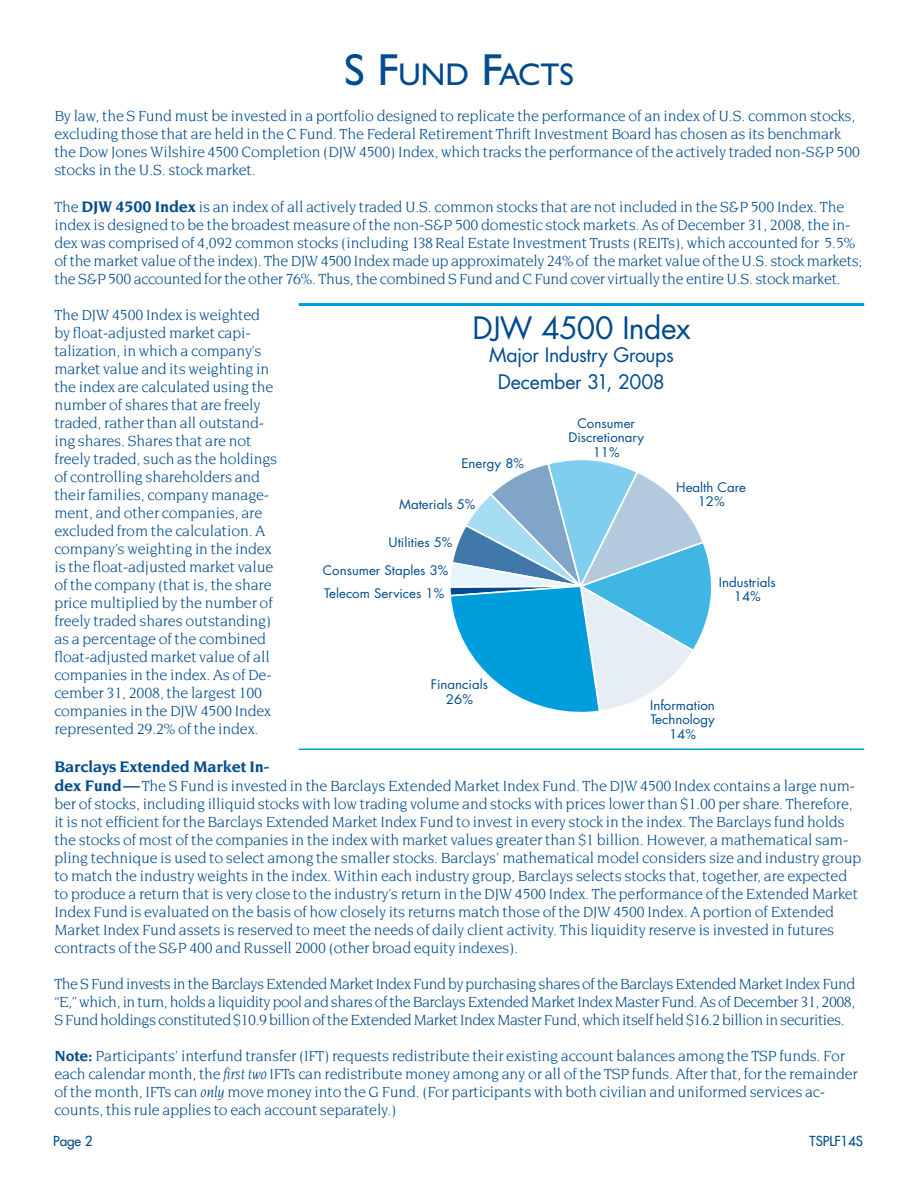
<style>
.page{position:relative;width:918px;height:1188px;background:#fff}
.page>*{position:absolute;margin:0;border:0;box-sizing:border-box;transform-origin:0 0}
.t1{font:31.5px "Gill Sans Std";color:#004b8d}
.t2{font:30px "Futura Std";letter-spacing:-.02em;color:#004b8d}
.t3{font:19.5px/27px "Futura Std";letter-spacing:-.015em;color:#004b8d;text-align:center}
.t4{font:700 16.5px "Novarese Std";letter-spacing:-.01em;color:#004b8d}
.t5{font:15.9px/18px "Novarese Std";letter-spacing:-.01em;color:#004b8d}
.t6{font:500 13.5px "Futura Std";letter-spacing:-.01em;color:#004b8d}
.t7{font:12.9px/14.4px "Futura Std";color:#004b8d;text-align:center}
.s1{font-size:45px}
.s2{font-weight:700;font-size:16.5px}
.s3{font-weight:700}
.s4{font-style:italic}
</style>
<div class="page">
<hr style="left:299px;top:303px;width:565px;height:3px;background:#009ddc">
<hr style="left:299px;top:749px;width:565px;height:1px;background:#009ddc">
<svg style="left:450px;top:460px;width:261px;height:252px"></svg>
<h1 class="t1" style="left:344px;top:56px;width:229px"><span class="s1">S F</span>UND <span class="s1">F</span>ACTS</h1>
<p class="t5" style="left:54px;top:106px;width:807px">By law, the S Fund must be invested in a portfolio designed to replicate the performance of an index of U.S. common stocks, excluding those that are held in the C Fund. The Federal Retirement Thrift Investment Board has chosen as its benchmark the Dow Jones Wilshire 4500 Completion (DJW 4500) Index, which tracks the performance of the actively traded non-S&amp;P 500 stocks in the U.S. stock market.</p>
<p class="t5" style="left:54px;top:198px;width:810px">The <span class="s2">DJW 4500 Index</span> is an index of all actively traded U.S. common stocks that are not included in the S&amp;P 500 Index. The index is designed to be the broadest measure of the non-S&amp;P 500 domestic stock markets. As of December 31, 2008, the in&shy;dex was comprised of 4,092 common stocks (including 138 Real Estate Investment Trusts (REITs), which accounted for 5.5% of the market value of the index). The DJW 4500 Index made up approximately 24% of the market value of the U.S. stock markets; the S&amp;P 500 accounted for the other 76%. Thus, the combined S Fund and C Fund cover virtually the entire U.S. stock market.</p>
<p class="t5" style="left:54px;top:306px;width:224px">The DJW 4500 Index is weighted by float-adjusted market capi&shy;talization, in which a company’s market value and its weighting in the index are calculated using the number of shares that are freely traded, rather than all outstand&shy;ing shares. Shares that are not freely traded, such as the holdings of controlling shareholders and their families, company manage&shy;ment, and other companies, are excluded from the calculation. A company’s weighting in the index is the float-adjusted market value of the company (that is, the share price multiplied by the number of freely traded shares outstanding) as a percentage of the combined float-adjusted market value of all companies in the index. As of De&shy;cember 31, 2008, the largest 100 companies in the DJW 4500 Index represented 29.2% of the index.</p>
<p class="t4" style="left:54px;top:757px;width:216px">Barclays Extended Market In-</p>
<p class="t5" style="left:54px;top:777px;width:808px"><span class="s2">dex Fund—</span>The S Fund is invested in the Barclays Extended Market Index Fund. The DJW 4500 Index contains a large num&shy;ber of stocks, including illiquid stocks with low trading volume and stocks with prices lower than $1.00 per share. Therefore, it is not efficient for the Barclays Extended Market Index Fund to invest in every stock in the index. The Barclays fund holds the stocks of most of the companies in the index with market values greater than $1 billion. However, a mathematical sam&shy;pling technique is used to select among the smaller stocks. Barclays’ mathematical model considers size and industry group to match the industry weights in the index. Within each industry group, Barclays selects stocks that, together, are expected to produce a return that is very close to the industry’s return in the DJW 4500 Index. The performance of the Extended Market Index Fund is evaluated on the basis of how closely its returns match those of the DJW 4500 Index. A portion of Extended Market Index Fund assets is reserved to meet the needs of daily client activity. This liquidity reserve is invested in futures contracts of the S&amp;P 400 and Russell 2000 (other broad equity indexes).</p>
<p class="t5" style="left:54px;top:975px;width:803px;text-align:justify">The S Fund invests in the Barclays Extended Market Index Fund by purchasing shares of the Barclays Extended Market Index Fund “E,” which, in turn, holds a liquidity pool and shares of the Barclays Extended Market Index Master Fund. As of December 31, 2008, S Fund holdings constituted $10.9 billion of the Extended Market Index Master Fund, which itself held $16.2 billion in securities.</p>
<p class="t5" style="left:54px;top:1047px;width:805px"><span class="s3">Note:</span> Participants’ interfund transfer (IFT) requests redistribute their existing account balances among the TSP funds. For each calendar month, the <span class="s4">first two</span> IFTs can redistribute money among any or all of the TSP funds. After that, for the remainder of the month, IFTs can <span class="s4">only</span> move money into the G Fund. (For participants with both civilian and uniformed services ac&shy;counts, this rule applies to each account separately.)</p>
<h2 class="t2" style="left:472px;top:309px;width:220px">DJW 4500 Index</h2>
<p class="t3" style="left:489px;top:341px;width:186px">Major Industry Groups<br>December 31, 2008</p>
<p class="t7" style="left:568px;top:416px;width:77px">Consumer<br>Discretionary<br>11%</p>
<p class="t7" style="left:462px;top:456px;width:64px">Energy 8%</p>
<p class="t7" style="left:676px;top:480px;width:71px">Health Care<br>12%</p>
<p class="t7" style="left:399px;top:497px;width:78px">Materials 5%</p>
<p class="t7" style="left:323px;top:529px;width:131px;line-height:27.5px;text-align:left;text-indent:66px">Utilities 5%<br>Consumer Staples 3%</p>
<p class="t7" style="left:719px;top:575px;width:58px">Industrials<br>14%</p>
<p class="t7" style="left:324px;top:586px;width:121px">Telecom Services 1%</p>
<p class="t7" style="left:431px;top:677px;width:59px">Financials<br>26%</p>
<p class="t7" style="left:650px;top:698px;width:66px">Information<br>Technology<br>14%</p>
<p class="t6" style="left:53px;top:1132px;width:41px">Page 2</p>
<p class="t6" style="left:810px;top:1132px;width:55px">TSPLF14S</p>
</div>
